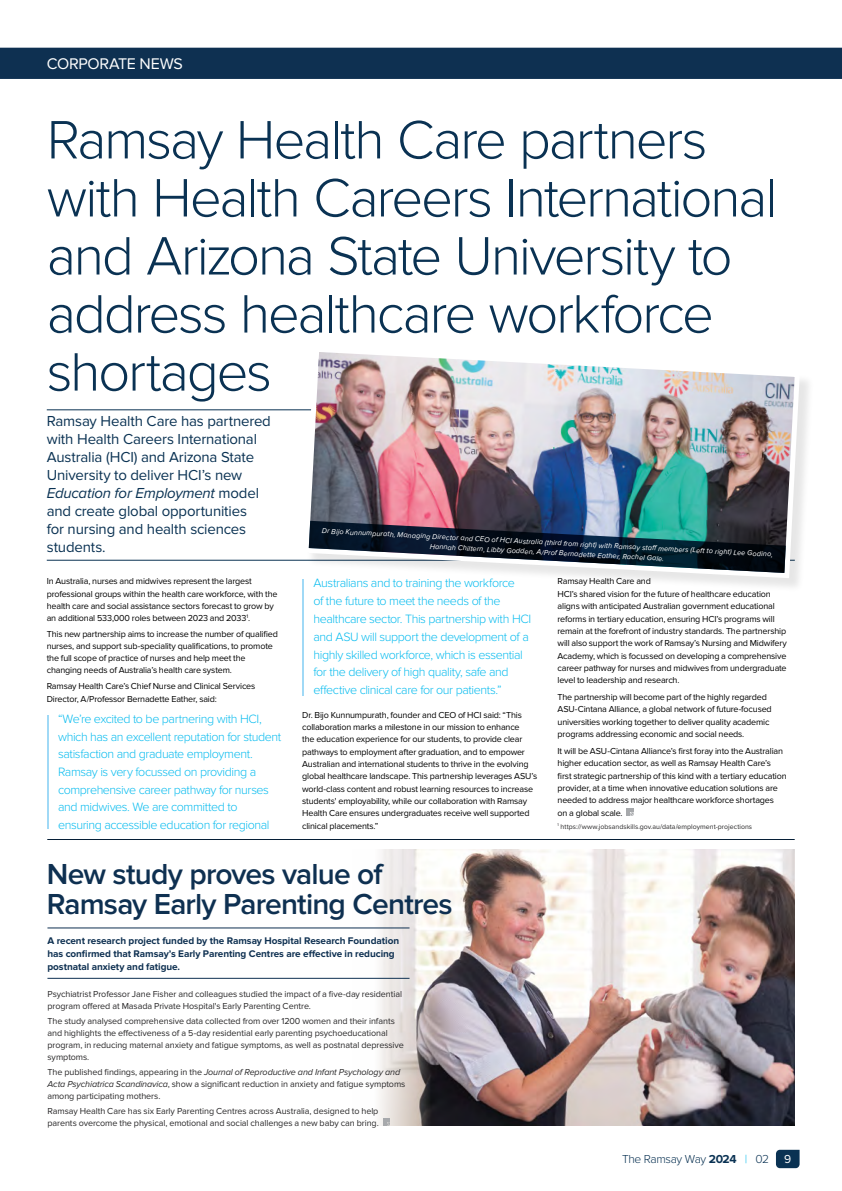
<style>
.page{position:relative;width:842px;height:1191px;background:#fff}
.page>*{position:absolute;margin:0;border:0;box-sizing:border-box;transform-origin:0 0}
.t1{font:300 56px/58px "Proxima Nova";letter-spacing:-.04em;color:#0a3253}
.t2{font:600 30px/30px "Proxima Nova";letter-spacing:-.03em;color:#0e3051}
.t3{font:16px "Proxima Nova";letter-spacing:-.015em;color:#fff}
.t4{font:15px/18px "Proxima Nova";letter-spacing:-.015em;color:#0a3253}
.t5{font:300 12.5px/17.6px "Proxima Nova";letter-spacing:-.035em;color:#09bcef}
.t6{font:300 12px "Proxima Nova";letter-spacing:-.03em;color:#0a3253}
.t7{font:12px "Proxima Nova";color:#fff}
.t8{font:700 10px/13px "Proxima Nova";letter-spacing:-.005em;color:#0e3051}
.t9{font:9px/12.4px "Proxima Nova";letter-spacing:-.02em;color:#000}
.t10{font:9px/12px "Proxima Nova";letter-spacing:-.01em;color:#292829}
.t11{font:italic 7.5px/10px "Proxima Nova";color:#fff;text-align:center}
.t12{font:7px "Proxima Nova";color:#292829}
.s1{font-style:italic}
.s2{font-weight:700}
.s3{color:#09bcef}
</style>
<div class="page">
<div style="left:0;top:48px;width:842px;height:31px;background:#0e3051"></div>
<svg style="left:626px;top:808px;width:8px;height:7px"></svg>
<svg style="left:776px;top:1149px;width:23px;height:19px"></svg>
<img style="left:352px;top:849px;width:443px;height:276px">
<svg style="left:383px;top:1118px;width:7px;height:7px"></svg>
<hr style="left:47px;top:927px;width:362px;height:1px;background:#0e3051">
<hr style="left:47px;top:978px;width:362px;height:1px;background:#0e3051">
<hr style="left:47px;top:837px;width:750px;height:3px;background:#a7a9ac;opacity:.5">
<hr style="left:47px;top:410px;width:748px;height:1px;background:#0a3253">
<hr style="left:47px;top:560px;width:748px;height:1px;background:#0a3253">
<hr style="left:47px;top:715px;width:2px;height:114px;background:#a0d9f6">
<hr style="left:302px;top:579px;width:2px;height:116px;background:#a0d9f6">
<div style="left:306px;top:349px;width:509px;height:244px;background:#000;opacity:.1"></div>
<img style="left:303px;top:349px;width:498px;height:230px">
<svg style="left:309px;top:521px;width:477px;height:52px;background:#4b5b65"></svg>
<h3 class="t3" style="left:47px;top:54px;width:138px">CORPORATE NEWS</h3>
<h1 class="t1" style="left:47px;top:111px;width:732px">Ramsay Health Care partners with Health Careers International and Arizona State University to address healthcare workforce shortages</h1>
<p class="t4" style="left:47px;top:412px;width:226px">Ramsay Health Care has partnered with Health Careers International<br>Australia (HCI) and Arizona State<br>University to deliver HCI’s new<br><span class="s1">Education for Employment</span> model and create global opportunities<br>for nursing and health sciences students.</p>
<p class="t11" style="left:322px;top:526px;width:453px;rotate:3deg">Dr Bijo Kunnumpurath, Managing Director and CEO of HCI Australia (third from right) with Ramsay staff members (Left to right) Lee Godino,<br>Hannah Chiltern, Libby Godden, A/Prof Bernadette Eather, Rachel Gale.</p>
<p class="t9" style="left:47px;top:575px;width:232px;line-height:12.1px">In Australia, nurses and midwives represent the largest professional groups within the health care workforce, with the health care and social assistance sectors forecast to grow by an additional 533,000 roles between 2023 and 2033<sup>1</sup>.</p>
<p class="t9" style="left:47px;top:628px;width:233px;line-height:12.1px">This new partnership aims to increase the number of qualified nurses, and support sub-speciality qualifications, to promote the full scope of practice of nurses and help meet the changing needs of Australia’s health care system.</p>
<p class="t9" style="left:47px;top:680px;width:210px;line-height:12.1px">Ramsay Health Care’s Chief Nurse and Clinical Services<br>Director, A/Professor Bernadette Eather, said:</p>
<p class="t5" style="left:58px;top:710px;width:225px">“We’re excited to be partnering with HCI, which has an excellent reputation for student satisfaction and graduate employment.<br>Ramsay is very focussed on providing a comprehensive career pathway for nurses and midwives. We are committed to ensuring accessible education for regional</p>
<p class="t5" style="left:313px;top:574px;width:219px">Australians and to training the workforce<br>of the future to meet the needs of the healthcare sector. This partnership with HCI and ASU will support the development of a highly skilled workforce, which is essential for the delivery of high quality, safe and effective clinical care for our patients.”</p>
<p class="t9" style="left:302px;top:709px;width:237px">Dr. Bijo Kunnumpurath, founder and CEO of HCI said: “This collaboration marks a milestone in our mission to enhance<br>the education experience for our students, to provide clear pathways to employment after graduation, and to empower Australian and international students to thrive in the evolving global healthcare landscape. This partnership leverages ASU’s world-class content and robust learning resources to increase students' employability, while our collaboration with Ramsay Health Care ensures undergraduates receive well supported clinical placements.”</p>
<h2 class="t2" style="left:47px;top:860px;width:407px">New study proves value of<br>Ramsay Early Parenting Centres</h2>
<p class="t8" style="left:47px;top:934px;width:353px">A recent research project funded by the Ramsay Hospital Research Foundation has confirmed that Ramsay’s Early Parenting Centres are effective in reducing postnatal anxiety and fatigue.</p>
<p class="t10" style="left:47px;top:988px;width:356px">Psychiatrist Professor Jane Fisher and colleagues studied the impact of a five-day residential program offered at Masada Private Hospital's Early Parenting Centre.</p>
<p class="t10" style="left:47px;top:1015px;width:358px">The study analysed comprehensive data collected from over 1200 women and their infants and highlights the effectiveness of a 5-day residential early parenting psychoeducational program, in reducing maternal anxiety and fatigue symptoms, as well as postnatal depressive symptoms.</p>
<p class="t10" style="left:47px;top:1065px;width:359px">The published findings, appearing in the <span class="s1">Journal of Reproductive and Infant Psychology and<br>Acta Psychiatrica Scandinavica</span>, show a significant reduction in anxiety and fatigue symptoms among participating mothers.</p>
<p class="t10" style="left:47px;top:1104px;width:333px">Ramsay Health Care has six Early Parenting Centres across Australia, designed to help parents overcome the physical, emotional and social challenges a new baby can bring.</p>
<p class="t9" style="left:558px;top:575px;width:231px">Ramsay Health Care and<br>HCI’s shared vision for the future of healthcare education aligns with anticipated Australian government educational reforms in tertiary education, ensuring HCI’s programs will remain at the forefront of industry standards. The partnership will also support the work of Ramsay’s Nursing and Midwifery Academy, which is focussed on developing a comprehensive career pathway for nurses and midwives from undergraduate level to leadership and research.</p>
<p class="t9" style="left:558px;top:691px;width:216px">The partnership will become part of the highly regarded ASU-Cintana Alliance, a global network of future-focused universities working together to deliver quality academic programs addressing economic and social needs.</p>
<p class="t9" style="left:558px;top:744px;width:231px">It will be ASU-Cintana Alliance’s first foray into the Australian higher education sector, as well as Ramsay Health Care’s first strategic partnership of this kind with a tertiary education provider, at a time when innovative education solutions are needed to address major healthcare workforce shortages<br>on a global scale.</p>
<p class="t12" style="left:558px;top:822px;width:196px"><sup>1</sup> https://www.jobsandskills.gov.au/data/employment-projections</p>
<h3 class="t6" style="left:622px;top:1152px;width:148px">The Ramsay Way <span class="s2">2024</span> <span class="s3">|</span> 02</h3>
<h3 class="t7" style="left:784px;top:1152px;width:9px">9</h3>
</div>
